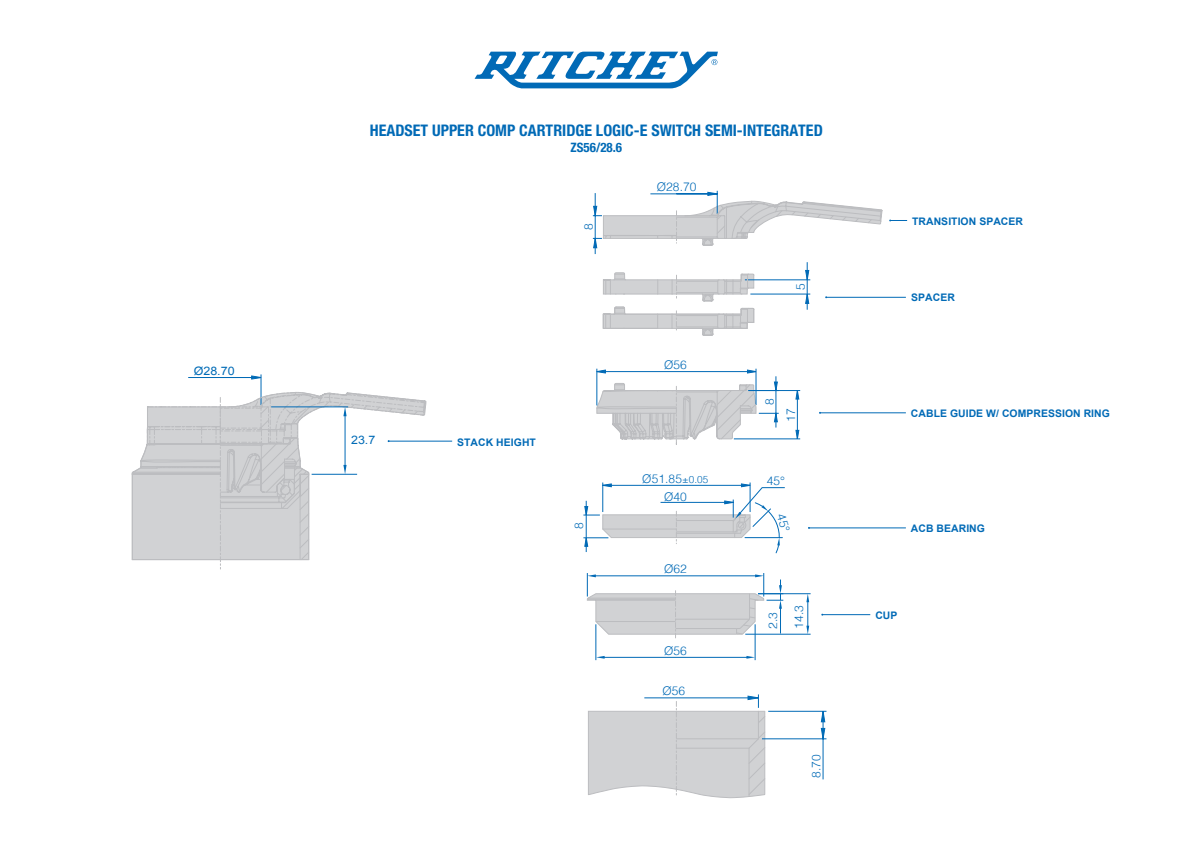
<style>
.page{position:relative;width:1191px;height:854px;background:#fff}
.page>*{position:absolute;margin:0;border:0;box-sizing:border-box;transform-origin:0 0}
.t1{font:700 condensed 16px "Helvetica Neue";color:#016ab6}
.t2{font:700 condensed 13px "Helvetica Neue";color:#016ab6}
.t3{font:300 12px/17.9px "Helvetica";letter-spacing:.005em;color:#016ab6;text-align:center}
.t4{font:11.7px "Arial";color:#006bb6;scale:1.07 1}
.t5{font:700 10.4px "Arial";letter-spacing:.005em;color:#016ab6}
.s1{font-size:10px}
</style>
<div class="page">
<hr style="left:596px;top:369px;width:1px;height:36px;background:#016ab6">
<hr style="left:756px;top:369px;width:1px;height:36px;background:#016ab6">
<hr style="left:734px;top:439px;width:66px;height:1px;background:#016ab6">
<hr style="left:748px;top:390px;width:52px;height:1px;background:#016ab6">
<svg style="left:795px;top:391px;width:4px;height:48px"></svg>
<hr style="left:826px;top:297px;width:80px;height:1px;background:#016ab6">
<svg style="left:889px;top:220px;width:18px;height:1px"></svg>
<hr style="left:820px;top:413px;width:86px;height:1px;background:#016ab6">
<svg style="left:596px;top:370px;width:182px;height:75px"></svg>
<svg style="left:474px;top:51px;width:244px;height:38px"></svg>
<hr style="left:388px;top:441px;width:64px;height:1px;background:#016ab6">
<hr style="left:602px;top:482px;width:1px;height:30px;background:#016ab6">
<hr style="left:750px;top:482px;width:1px;height:30px;background:#016ab6">
<hr style="left:809px;top:528px;width:97px;height:1px;background:#016ab6">
<svg style="left:593px;top:191px;width:289px;height:145px"></svg>
<hr style="left:822px;top:614px;width:48px;height:1px;background:#016ab6">
<hr style="left:603px;top:657px;width:145px;height:1px;background:#016ab6">
<hr style="left:595px;top:624px;width:1px;height:36px;background:#016ab6">
<hr style="left:755px;top:624px;width:1px;height:36px;background:#016ab6">
<hr style="left:745px;top:634px;width:65px;height:1px;background:#016ab6">
<hr style="left:758px;top:593px;width:52px;height:1px;background:#016ab6">
<svg style="left:806px;top:594px;width:3px;height:40px"></svg>
<svg style="left:587px;top:573px;width:196px;height:65px"></svg>
<hr style="left:596px;top:600px;width:79px;height:1px;background:#bcbdc0">
<svg style="left:746px;top:656px;width:9px;height:3px"></svg>
<svg style="left:596px;top:656px;width:8px;height:3px"></svg>
<hr style="left:261px;top:374px;width:1px;height:31px;background:#016ab6">
<hr style="left:188px;top:377px;width:73px;height:1px;background:#016ab6">
<svg style="left:251px;top:375px;width:11px;height:5px"></svg>
<svg style="left:132px;top:392px;width:294px;height:177px"></svg>
<hr style="left:768px;top:711px;width:58px;height:1px;background:#016ab6">
<hr style="left:762px;top:739px;width:64px;height:1px;background:#016ab6">
<hr style="left:823px;top:739px;width:1px;height:40px;background:#016ab6">
<svg style="left:820px;top:711px;width:5px;height:28px"></svg>
<svg style="left:588px;top:694px;width:177px;height:104px"></svg>
<hr style="left:676px;top:738px;width:82px;height:1px;background:#bcbdc0">
<svg style="left:583px;top:484px;width:202px;height:69px"></svg>
<p class="t4" style="left:194px;top:363px;width:40px">Ø28.70</p>
<h1 class="t1" style="left:370px;top:121px;width:454px">HEADSET UPPER COMP CARTRIDGE LOGIC-E SWITCH SEMI-INTEGRATED</h1>
<p class="t2" style="left:570px;top:139px;width:53px">ZS56/28.6</p>
<p class="t4" style="left:351px;top:433px;width:24px">23.7</p>
<p class="t5" style="left:457px;top:435px;width:80px">STACK HEIGHT</p>
<p class="t3" style="left:579px;top:230px;width:8px;rotate:-90deg">8</p>
<p class="t3" style="left:657px;top:177px;width:41px">Ø28.70</p>
<p class="t3" style="left:664px;top:355px;width:24px">Ø56</p>
<p class="t3" style="left:791px;top:290px;width:8px;rotate:-90deg">5</p>
<p class="t3" style="left:759px;top:405px;width:8px;rotate:-90deg">8</p>
<p class="t3" style="left:781px;top:422px;width:15px;rotate:-90deg">17</p>
<p class="t3" style="left:642px;top:469px;width:68px">Ø51.85<span class="s1">±0.05<br></span>Ø40</p>
<p class="t3" style="left:766px;top:471px;width:20px">45°</p>
<p class="t5" style="left:912px;top:214px;width:112px">TRANSITION SPACER</p>
<p class="t5" style="left:911px;top:290px;width:45px">SPACER</p>
<p class="t5" style="left:911px;top:407px;width:200px">CABLE GUIDE W/ COMPRESSION RING</p>
<p class="t3" style="left:569px;top:529px;width:8px;rotate:-90deg">8</p>
<p class="t5" style="left:911px;top:522px;width:75px">ACB BEARING</p>
<p class="t3" style="left:664px;top:559px;width:24px">Ø62</p>
<p class="t3" style="left:664px;top:640px;width:24px">Ø56</p>
<p class="t3" style="left:662px;top:681px;width:24px">Ø56</p>
<p class="t3" style="left:759px;top:629px;width:25px;line-height:26.2px;text-align:left;rotate:-90deg">2.3<br>14.3</p>
<p class="t3" style="left:806px;top:778px;width:25px;rotate:-90deg">8.70</p>
<p class="t5" style="left:875px;top:609px;width:24px">CUP</p>
</div>
